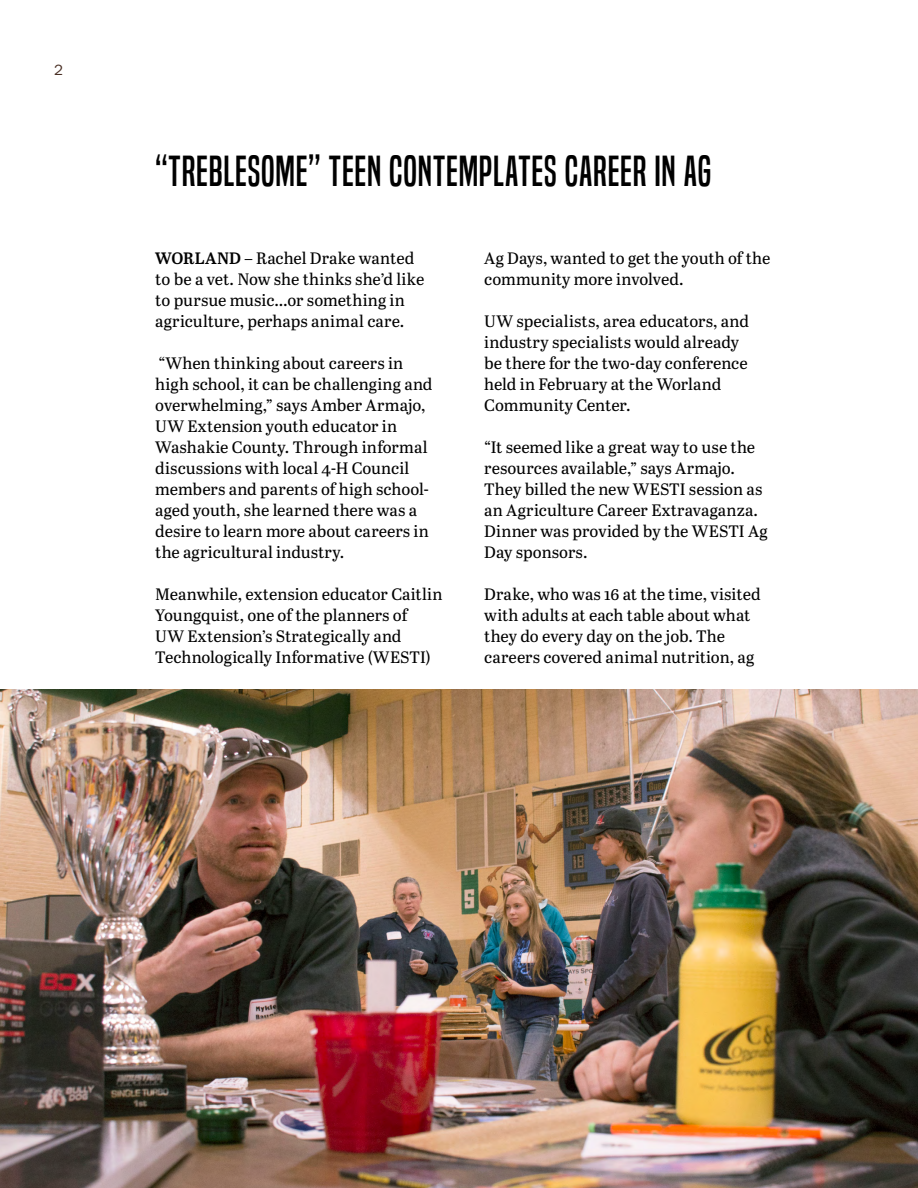
<style>
.page{position:relative;width:918px;height:1188px;background:#fff}
.page>*{position:absolute;margin:0;border:0;box-sizing:border-box;transform-origin:0 0}
.t1{font:40.5px "Built Titling Rg";letter-spacing:.02em;color:#000}
.t2{font:16.5px/21px "Abril Text";letter-spacing:.005em;color:#000}
.t3{font:15px "ITC Franklin Gothic Std";color:#492f24}
.s1{font-weight:600}
</style>
<div class="page">
<img style="left:0;top:689px;width:918px;height:499px">
<p class="t3" style="left:54px;top:61px;width:10px">2</p>
<h1 class="t1" style="left:155px;top:147px;width:557px">“TREBLESOME” TEEN CONTEMPLATES CAREER IN AG</h1>
<p class="t2" style="left:155px;top:247px;width:271px"><span class="s1">WORLAND</span> – Rachel Drake wanted to be a vet. Now she thinks she’d like to pursue music…or something in agriculture, perhaps animal care.</p>
<p class="t2" style="left:155px;top:352px;width:279px">“When thinking about careers in high school, it can be challenging and overwhelming,” says Amber Armajo, UW Extension youth educator in Washakie County. Through informal discussions with local 4-H Council members and parents of high school&shy;aged youth, she learned there was a desire to learn more about careers in the agricultural industry.</p>
<p class="t2" style="left:155px;top:583px;width:289px">Meanwhile, extension educator Caitlin Youngquist, one of the planners of<br>UW Extension’s Strategically and Technologically Informative (WESTI)</p>
<p class="t2" style="left:484px;top:247px;width:288px">Ag Days, wanted to get the youth of the community more involved.</p>
<p class="t2" style="left:484px;top:310px;width:266px">UW specialists, area educators, and industry specialists would already be there for the two-day conference held in February at the Worland<br>Community Center.</p>
<p class="t2" style="left:484px;top:436px;width:285px">“It seemed like a great way to use the resources available,” says Armajo.<br>They billed the new WESTI session as an Agriculture Career Extravaganza.<br>Dinner was provided by the WESTI Ag<br>Day sponsors.</p>
<p class="t2" style="left:484px;top:583px;width:278px">Drake, who was 16 at the time, visited with adults at each table about what they do every day on the job. The careers covered animal nutrition, ag</p>
</div>
